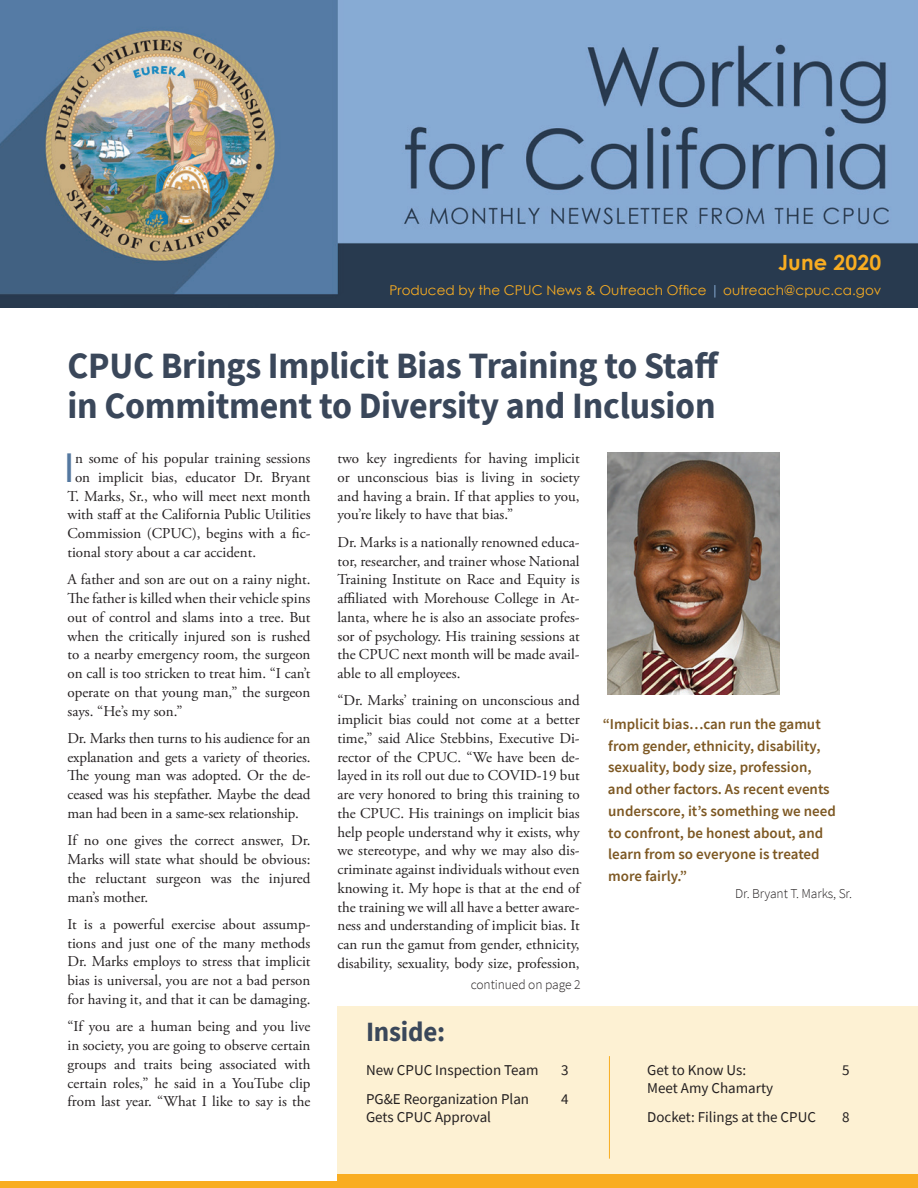
<style>
.page{position:relative;width:918px;height:1188px;background:#fff}
.page>*{position:absolute;margin:0;border:0;box-sizing:border-box;transform-origin:0 0}
.WfC_news_text_drop{font:43.65px "Source Sans Pro";color:#5478a0}
.WfC_head1{font:700 37.05px/40.5px "Source Sans Pro";letter-spacing:-.005em;color:#3a475a}
.WfC_head2{font:700 27.75px "Source Sans Pro";letter-spacing:-.005em;color:#3a475a}
.t1{font:700 21px "Century Gothic";letter-spacing:.01em;color:#f9ad21}
.WfC_news_text{font:15px/18.8px "Adobe Garamond Pro";color:#231f20;text-align:justify}
.WfC_quote{font:600 15px/21.8px "Source Sans Pro";color:#7d5823}
.WfC_news_text_drop-2{font:15px "Adobe Garamond Pro";color:#231f20}
.WfC_TOC{font:15px/28.8px "Source Sans Pro";color:#231f20}
.WfC_news_text-2{font:13.5px "Century Gothic";color:#f9ad21}
.WfC_quote_byline{font:300 13.5px "Source Sans Pro";letter-spacing:-.005em;color:#231f20}
.s1{color:#86aad3}
</style>
<div class="page">
<div style="left:338px;top:1007px;width:580px;height:181px;background:#fdf1d3"></div>
<img style="left:0;top:0;width:918px;height:308px">
<img style="left:608px;top:452px;width:172px;height:242px">
<hr style="left:609px;top:1056px;width:1px;height:103px;background:#f9ad21">
<div style="left:338px;top:1174px;width:580px;height:14px;background:#f9ad21"></div>
<div style="left:0;top:1181px;width:343px;height:7px;background:#f9ad21"></div>
<p class="t1" style="left:778px;top:246px;width:105px">June 2020</p>
<p class="WfC_news_text-2" style="left:390px;top:281px;width:493px">Produced by the CPUC News &amp; Outreach Office <span class="s1">|</span> outreach@cpuc.ca.gov</p>
<h1 class="WfC_head1" style="left:68px;top:345px;width:653px">CPUC Brings Implicit Bias Training to Staff in Commitment to Diversity and Inclusion</h1>
<p class="WfC_news_text_drop" style="left:64px;top:440px;width:13px">I</p>
<p class="WfC_news_text_drop-2" style="left:75px;top:449px;width:237px">n some of his popular training sessions</p>
<p class="WfC_news_text" style="left:337px;top:450px;width:244px">two key ingredients for having implicit or unconscious bias is living in society and having a brain. If that applies to you, you’re likely to have that bias.”</p>
<p class="WfC_news_text" style="left:337px;top:533px;width:244px">Dr. Marks is a nationally renowned educa&shy;tor, researcher, and trainer whose National Training Institute on Race and Equity is affiliated with Morehouse College in At&shy;lanta, where he is also an associate profes&shy;sor of psychology. His training sessions at the CPUC next month will be made avail&shy;able to all employees.</p>
<p class="WfC_news_text" style="left:337px;top:692px;width:244px">“Dr. Marks’ training on unconscious and implicit bias could not come at a better time,” said Alice Stebbins, Executive Di&shy;rector of the CPUC. “We have been de&shy;layed in its roll out due to COVID-19 but are very honored to bring this training to the CPUC. His trainings on implicit bias help people understand why it exists, why we stereotype, and why we may also dis&shy;criminate against individuals without even knowing it. My hope is that at the end of the training we will all have a better aware&shy;ness and understanding of implicit bias. It can run the gamut from gender, ethnicity, disability, sexuality, body size, profession,</p>
<p class="WfC_quote_byline" style="left:471px;top:977px;width:111px">continued on page 2</p>
<p class="WfC_news_text_drop-2" style="left:75px;top:468px;width:237px">on implicit bias, educator Dr. Bryant</p>
<p class="WfC_news_text_drop-2" style="left:67px;top:487px;width:245px">T. Marks, Sr., who will meet next month</p>
<p class="WfC_news_text_drop-2" style="left:67px;top:506px;width:245px">with staff at the California Public Utilities</p>
<p class="WfC_news_text_drop-2" style="left:67px;top:524px;width:245px">Commission (CPUC), begins with a fic-</p>
<p class="WfC_news_text_drop-2" style="left:67px;top:543px;width:190px">tional story about a car accident.</p>
<p class="WfC_news_text" style="left:67px;top:571px;width:245px">A father and son are out on a rainy night.<br>The father is killed when their vehicle spins out of control and slams into a tree. But when the critically injured son is rushed to a nearby emergency room, the surgeon on call is too stricken to treat him. “I can’t operate on that young man,” the surgeon says. “He’s my son.”</p>
<p class="WfC_news_text" style="left:67px;top:729px;width:245px">Dr. Marks then turns to his audience for an explanation and gets a variety of theories.<br>The young man was adopted. Or the de&shy;ceased was his stepfather. Maybe the dead man had been in a same-sex relationship.</p>
<p class="WfC_news_text" style="left:67px;top:832px;width:245px">If no one gives the correct answer, Dr.<br>Marks will state what should be obvious: the reluctant surgeon was the injured man’s mother.</p>
<p class="WfC_news_text" style="left:67px;top:915px;width:245px">It is a powerful exercise about assump&shy;tions and just one of the many methods Dr. Marks employs to stress that implicit bias is universal, you are not a bad person for having it, and that it can be damaging.</p>
<p class="WfC_news_text" style="left:67px;top:1018px;width:245px">“If you are a human being and you live in society, you are going to observe certain groups and traits being associated with certain roles,” he said in a YouTube clip from last year. “What I like to say is the</p>
<p class="WfC_quote" style="left:608px;top:713px;width:229px;text-indent:-5px">“Implicit bias…can run the gamut from gender, ethnicity, disability, sexuality, body size, profession, and other factors. As recent events underscore, it’s something we need to confront, be honest about, and learn from so everyone is treated more fairly.”</p>
<p class="WfC_quote_byline" style="left:735px;top:885px;width:119px">Dr. Bryant T. Marks, Sr.</p>
<h1 class="WfC_head2" style="left:366px;top:1013px;width:81px">Inside:</h1>
<h1 class="WfC_TOC" style="left:366px;top:1056px;width:174px">New CPUC Inspection Team</h1>
<h1 class="WfC_TOC" style="left:561px;top:1056px;width:9px">3</h1>
<h1 class="WfC_TOC" style="left:366px;top:1084px;width:165px">PG&amp;E Reorganization Plan</h1>
<h1 class="WfC_TOC" style="left:561px;top:1084px;width:9px">4</h1>
<h1 class="WfC_TOC" style="left:366px;top:1102px;width:127px">Gets CPUC Approval</h1>
<h1 class="WfC_TOC" style="left:647px;top:1056px;width:100px">Get to Know Us:</h1>
<h1 class="WfC_TOC" style="left:842px;top:1056px;width:9px">5</h1>
<h1 class="WfC_TOC" style="left:647px;top:1074px;width:170px">Meet Amy Chamarty<br>Docket: Filings at the CPUC</h1>
<h1 class="WfC_TOC" style="left:842px;top:1102px;width:9px">8</h1>
</div>
